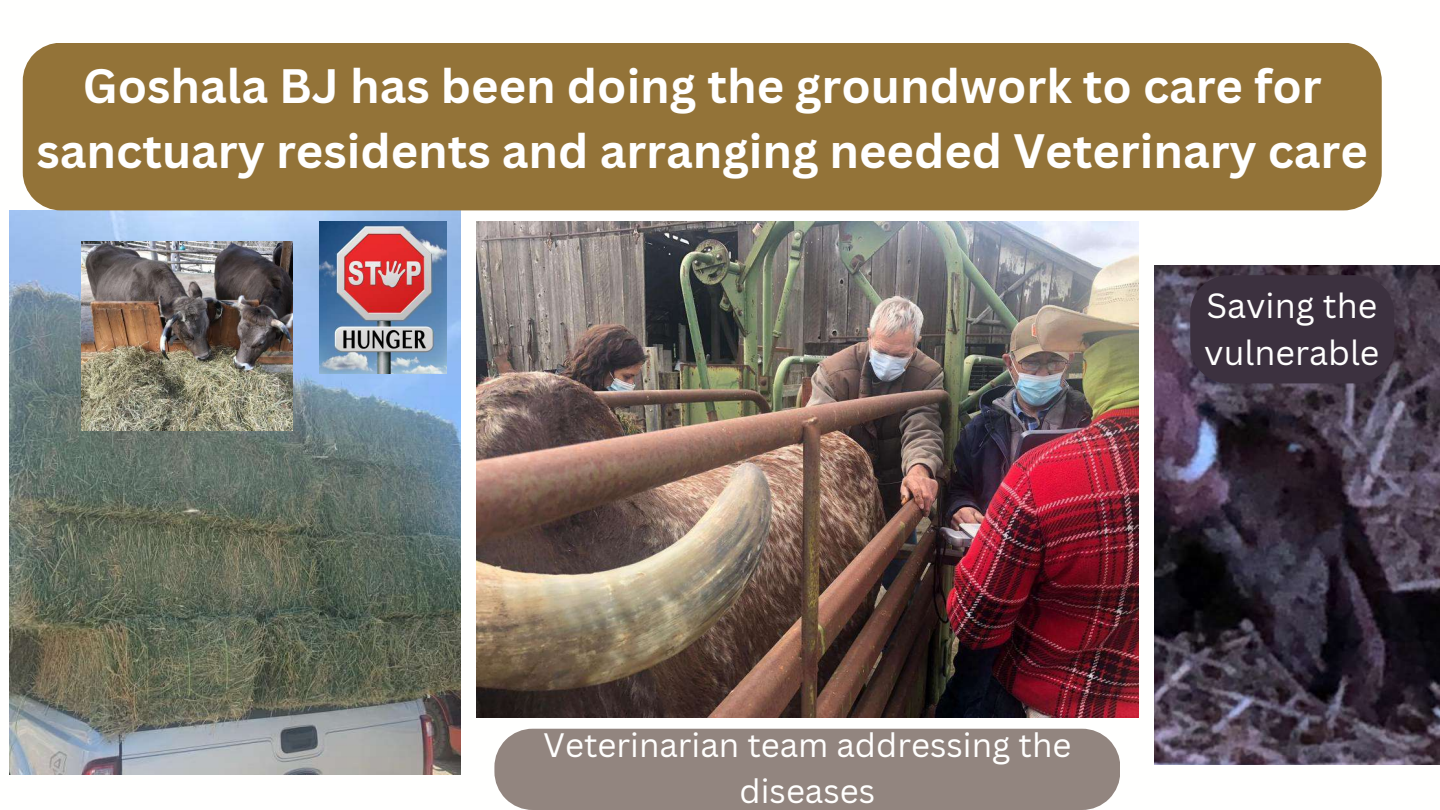
<style>
.page{position:relative;width:1440px;height:810px;background:#fff}
.page>*{position:absolute;margin:0;border:0;box-sizing:border-box;transform-origin:0 0}
.t1{font:700 47px/65.2px "Canva Sans";color:#fff;text-align:center}
.t2{font:34px/47.2px "Canva Sans";color:#fffffe}
.t3{font:33px/45.8px "Canva Sans";color:#fffffe;text-align:center}
</style>
<div class="page">
<img style="left:10px;top:210px;width:450px;height:564px">
<img style="left:477px;top:221px;width:661px;height:496px">
<img style="left:1154px;top:265px;width:286px;height:500px">
<img style="left:320px;top:221px;width:126px;height:153px">
<img style="left:81px;top:241px;width:211px;height:189px">
<div style="left:494px;top:729px;width:626px;height:81px;background:#92857f"></div>
<div style="left:1190px;top:275px;width:204px;height:108px;background:#3c313f"></div>
<div style="left:23px;top:43px;width:1359px;height:167px;background:#937338"></div>
<p class="t1" style="left:37px;top:52px;width:1333px">Goshala BJ has been doing the groundwork to care for sanctuary residents and arranging needed Veterinary care</p>
<p class="t2" style="left:1204px;top:281px;width:177px">Saving the vulnerable</p>
<p class="t3" style="left:543px;top:721px;width:530px">Veterinarian team addressing the diseases</p>
</div>
